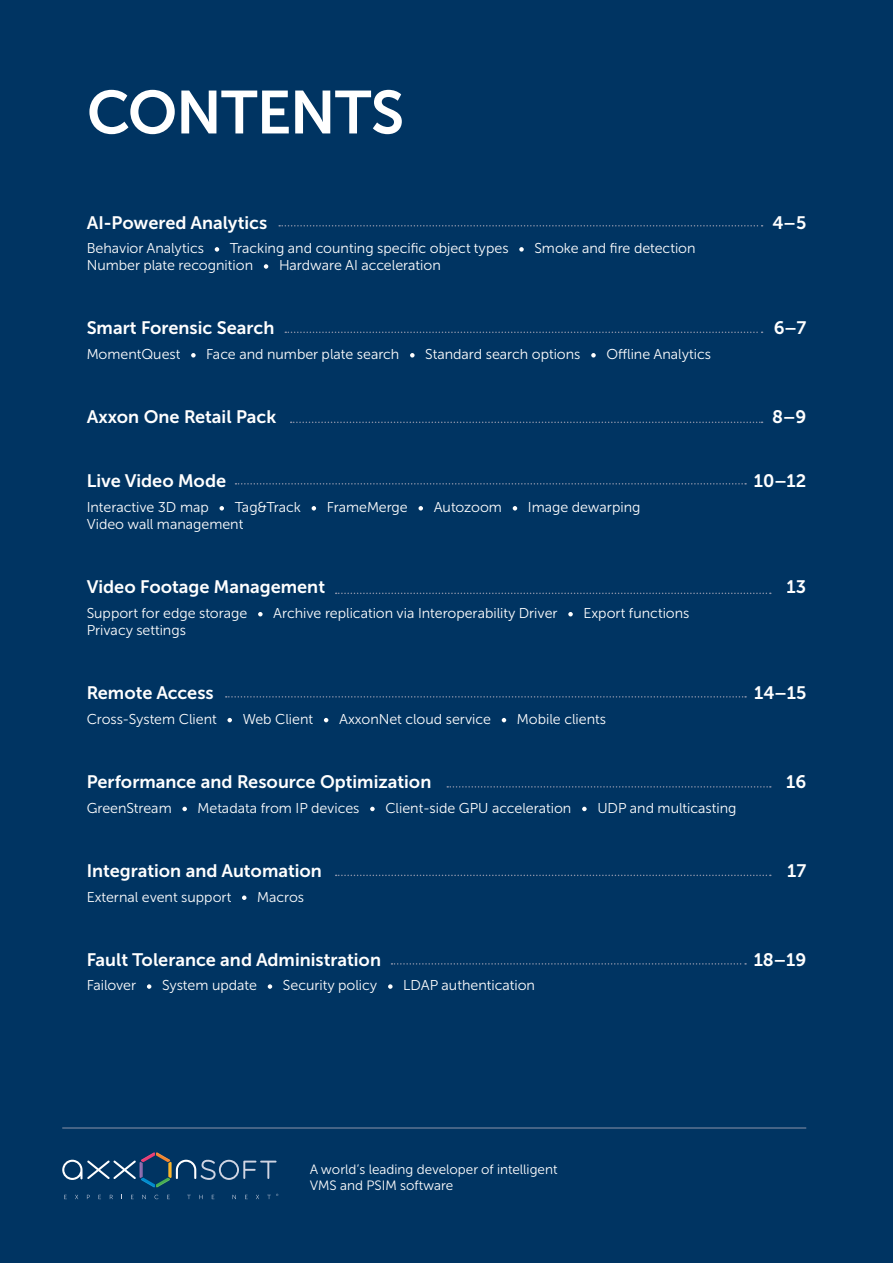
<style>
.page{position:relative;width:893px;height:1263px;background:#003462}
.page>*{position:absolute;margin:0;border:0;box-sizing:border-box;transform-origin:0 0}
.t1{font:60.45px "Museo Sans Cyrl 700";letter-spacing:-.02em;color:#fff}
.t2{font:18px "Museo Sans Cyrl 700";color:#fff}
.t3{font:14.25px "Museo Sans Cyrl 300";color:#fff}
.t4{font:13.5px/16.2px "Museo Sans Cyrl 300";color:#fff}
</style>
<div class="page">
<svg style="left:215px;top:247px;width:4px;height:5px"></svg>
<svg style="left:519px;top:247px;width:5px;height:5px"></svg>
<svg style="left:264px;top:264px;width:4px;height:5px"></svg>
<svg style="left:191px;top:353px;width:5px;height:4px"></svg>
<svg style="left:410px;top:353px;width:5px;height:4px"></svg>
<svg style="left:591px;top:353px;width:5px;height:4px"></svg>
<svg style="left:220px;top:506px;width:4px;height:4px"></svg>
<svg style="left:312px;top:506px;width:4px;height:4px"></svg>
<svg style="left:418px;top:506px;width:5px;height:4px"></svg>
<svg style="left:513px;top:506px;width:4px;height:4px"></svg>
<svg style="left:258px;top:612px;width:5px;height:4px"></svg>
<svg style="left:568px;top:612px;width:5px;height:4px"></svg>
<svg style="left:227px;top:718px;width:5px;height:4px"></svg>
<svg style="left:324px;top:718px;width:4px;height:4px"></svg>
<svg style="left:502px;top:718px;width:4px;height:4px"></svg>
<svg style="left:182px;top:807px;width:5px;height:4px"></svg>
<svg style="left:370px;top:807px;width:5px;height:4px"></svg>
<svg style="left:582px;top:807px;width:5px;height:4px"></svg>
<svg style="left:242px;top:895px;width:4px;height:5px"></svg>
<svg style="left:147px;top:984px;width:4px;height:5px"></svg>
<svg style="left:268px;top:984px;width:4px;height:5px"></svg>
<svg style="left:388px;top:984px;width:5px;height:5px"></svg>
<svg style="left:279px;top:225px;width:484px;height:2px"></svg>
<svg style="left:285px;top:332px;width:478px;height:1px"></svg>
<svg style="left:291px;top:422px;width:472px;height:1px"></svg>
<svg style="left:235px;top:483px;width:511px;height:2px"></svg>
<svg style="left:336px;top:593px;width:435px;height:1px"></svg>
<svg style="left:226px;top:696px;width:520px;height:2px"></svg>
<svg style="left:447px;top:786px;width:324px;height:2px"></svg>
<svg style="left:336px;top:875px;width:435px;height:1px"></svg>
<svg style="left:391px;top:963px;width:355px;height:2px"></svg>
<svg style="left:62px;top:1152px;width:215px;height:35px"></svg>
<svg style="left:98px;top:1195px;width:3px;height:4px"></svg>
<svg style="left:142px;top:1195px;width:4px;height:4px"></svg>
<svg style="left:199px;top:1195px;width:4px;height:4px"></svg>
<svg style="left:267px;top:1194px;width:11px;height:5px"></svg>
<hr style="left:62px;top:1127px;width:744px;height:1px;background:#8c94aa">
<h1 class="t1" style="left:87px;top:79px;width:319px">CONTENTS</h1>
<p class="t2" style="left:87px;top:212px;width:182px">AI-Powered Analytics</p>
<p class="t2" style="left:772px;top:212px;width:35px">4–5</p>
<p class="t3" style="left:87px;top:241px;width:119px">Behavior Analytics</p>
<p class="t3" style="left:230px;top:241px;width:280px">Tracking and counting specific object types</p>
<p class="t3" style="left:534px;top:241px;width:163px">Smoke and fire detection</p>
<p class="t3" style="left:87px;top:258px;width:168px">Number plate recognition</p>
<p class="t3" style="left:279px;top:258px;width:163px">Hardware AI acceleration</p>
<p class="t2" style="left:87px;top:318px;width:189px">Smart Forensic Search</p>
<p class="t2" style="left:774px;top:318px;width:34px">6–7</p>
<p class="t3" style="left:87px;top:346px;width:95px">MomentQuest</p>
<p class="t3" style="left:206px;top:346px;width:195px">Face and number plate search</p>
<p class="t3" style="left:425px;top:346px;width:157px">Standard search options</p>
<p class="t3" style="left:606px;top:346px;width:106px">Offline Analytics</p>
<p class="t2" style="left:87px;top:407px;width:191px">Axxon One Retail Pack</p>
<p class="t2" style="left:772px;top:407px;width:36px">8–9</p>
<p class="t2" style="left:87px;top:471px;width:141px">Live Video Mode</p>
<p class="t2" style="left:754px;top:471px;width:54px">10–12</p>
<p class="t3" style="left:87px;top:499px;width:124px">Interactive 3D map</p>
<p class="t3" style="left:235px;top:499px;width:68px">Tag&amp;Track</p>
<p class="t3" style="left:327px;top:499px;width:83px">FrameMerge</p>
<p class="t3" style="left:434px;top:499px;width:70px">Autozoom</p>
<p class="t3" style="left:528px;top:499px;width:114px">Image dewarping</p>
<p class="t3" style="left:87px;top:517px;width:158px">Video wall management</p>
<p class="t2" style="left:87px;top:577px;width:240px">Video Footage Management</p>
<p class="t2" style="left:787px;top:577px;width:21px">13</p>
<p class="t3" style="left:87px;top:605px;width:162px">Support for edge storage</p>
<p class="t3" style="left:273px;top:605px;width:286px">Archive replication via Interoperability Driver</p>
<p class="t3" style="left:583px;top:605px;width:108px">Export functions</p>
<p class="t3" style="left:87px;top:622px;width:101px">Privacy settings</p>
<p class="t2" style="left:87px;top:683px;width:129px">Remote Access</p>
<p class="t2" style="left:754px;top:683px;width:54px">14–15</p>
<p class="t3" style="left:87px;top:711px;width:132px">Cross-System Client</p>
<p class="t3" style="left:243px;top:711px;width:72px">Web Client</p>
<p class="t3" style="left:339px;top:711px;width:153px">AxxonNet cloud service</p>
<p class="t3" style="left:517px;top:711px;width:91px">Mobile clients</p>
<p class="t2" style="left:87px;top:772px;width:346px">Performance and Resource Optimization</p>
<p class="t2" style="left:786px;top:772px;width:22px">16</p>
<p class="t3" style="left:87px;top:800px;width:87px">GreenStream</p>
<p class="t3" style="left:198px;top:800px;width:163px">Metadata from IP devices</p>
<p class="t3" style="left:385px;top:800px;width:188px">Client-side GPU acceleration</p>
<p class="t3" style="left:597px;top:800px;width:141px">UDP and multicasting</p>
<p class="t2" style="left:87px;top:861px;width:237px">Integration and Automation</p>
<p class="t2" style="left:787px;top:861px;width:21px">17</p>
<p class="t3" style="left:87px;top:889px;width:146px">External event support</p>
<p class="t3" style="left:257px;top:889px;width:49px">Macros</p>
<p class="t2" style="left:87px;top:949px;width:296px">Fault Tolerance and Administration</p>
<p class="t2" style="left:754px;top:949px;width:54px">18–19</p>
<p class="t3" style="left:87px;top:978px;width:51px">Failover</p>
<p class="t3" style="left:162px;top:978px;width:96px">System update</p>
<p class="t3" style="left:283px;top:978px;width:96px">Security policy</p>
<p class="t3" style="left:403px;top:978px;width:133px">LDAP authentication</p>
<p class="t4" style="left:310px;top:1161px;width:249px">A world’s leading developer of intelligent<br>VMS and PSIM software</p>
</div>
